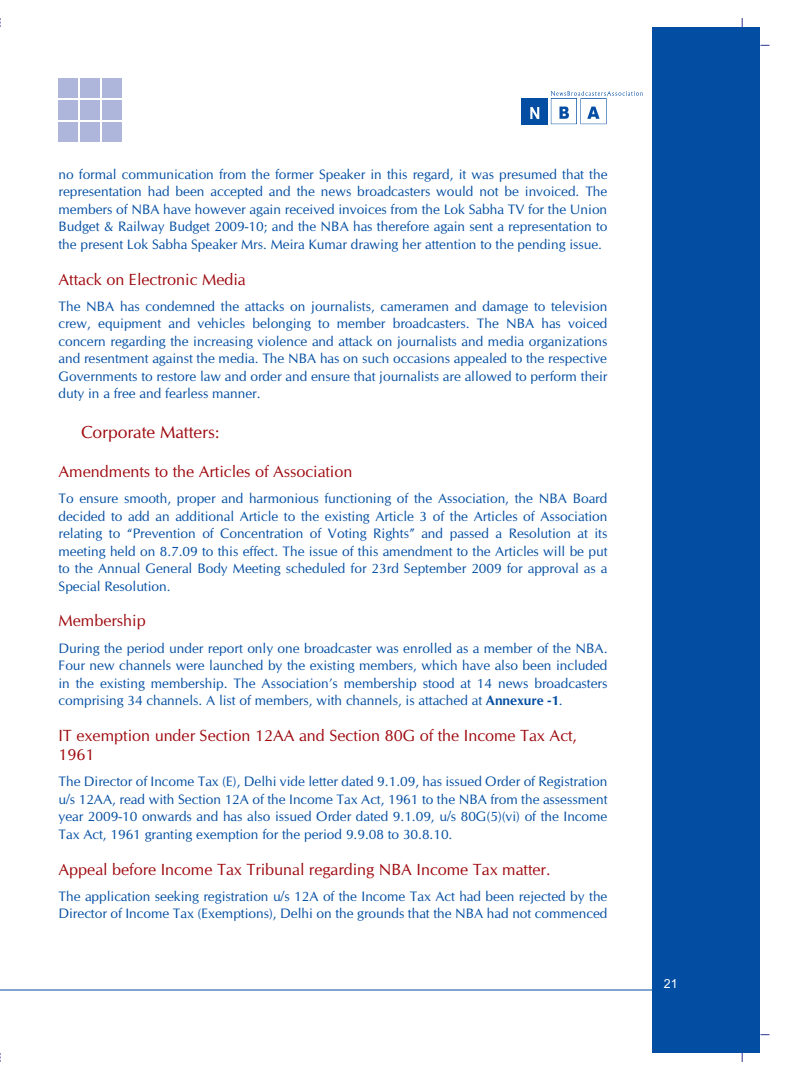
<style>
.page{position:relative;width:810px;height:1080px;background:#fff}
.page>*{position:absolute;margin:0;border:0;box-sizing:border-box;transform-origin:0 0}
.t1{font:17.5px "CG Omega";color:#9e0a0f}
.t2{font:16.25px/19.5px "CG Omega";color:#9e0a0f}
.t3{font:13.75px/17.5px "CG Omega";color:#034ea2;text-align:justify}
.t4{font:12.5px "Arial";color:#fff}
.s1{font-weight:700}
</style>
<div class="page">
<div style="left:652px;top:27px;width:109px;height:1026px;background:#034ea2"></div>
<div style="left:58px;top:79px;width:20px;height:19px;background:#aeb6dc"></div>
<div style="left:102px;top:79px;width:19px;height:19px;background:#aeb6dc"></div>
<div style="left:80px;top:79px;width:20px;height:19px;background:#aeb6dc"></div>
<div style="left:58px;top:123px;width:20px;height:19px;background:#aeb6dc"></div>
<div style="left:102px;top:123px;width:19px;height:19px;background:#aeb6dc"></div>
<div style="left:80px;top:123px;width:20px;height:19px;background:#aeb6dc"></div>
<div style="left:58px;top:101px;width:20px;height:19px;background:#aeb6dc"></div>
<div style="left:102px;top:101px;width:19px;height:19px;background:#aeb6dc"></div>
<div style="left:80px;top:101px;width:20px;height:19px;background:#aeb6dc"></div>
<div style="left:521px;top:98px;width:26px;height:26px;background:#034ea2"></div>
<svg style="left:530px;top:107px;width:9px;height:12px"></svg>
<svg style="left:551px;top:91px;width:92px;height:33px"></svg>
<hr style="left:0;top:990px;width:652px;height:1px;background:#034ea2">
<p class="t3" style="left:58px;top:166px;width:551px">no formal communication from the former Speaker in this regard, it was presumed that the representation had been accepted and the news broadcasters would not be invoiced. The members of NBA have however again received invoices from the Lok Sabha TV for the Union Budget &amp; Railway Budget 2009-10; and the NBA has therefore again sent a representation to the present Lok Sabha Speaker Mrs. Meira Kumar drawing her attention to the pending issue.</p>
<p class="t2" style="left:58px;top:271px;width:189px">Attack on Electronic Media</p>
<p class="t3" style="left:58px;top:298px;width:550px">The NBA has condemned the attacks on journalists, cameramen and damage to television crew, equipment and vehicles belonging to member broadcasters. The NBA has voiced concern regarding the increasing violence and attack on journalists and media organizations and resentment against the media. The NBA has on such occasions appealed to the respective Governments to restore law and order and ensure that journalists are allowed to perform their duty in a free and fearless manner.</p>
<p class="t1" style="left:81px;top:425px;width:140px">Corporate Matters:</p>
<p class="t2" style="left:58px;top:463px;width:295px">Amendments to the Articles of Association</p>
<p class="t3" style="left:58px;top:491px;width:551px">To ensure smooth, proper and harmonious functioning of the Association, the NBA Board decided to add an additional Article to the existing Article 3 of the Articles of Association relating to “Prevention of Concentration of Voting Rights” and passed a Resolution at its meeting held on 8.7.09 to this effect. The issue of this amendment to the Articles will be put to the Annual General Body Meeting scheduled for 23rd September 2009 for approval as a Special Resolution.</p>
<p class="t2" style="left:58px;top:612px;width:89px">Membership</p>
<p class="t3" style="left:58px;top:640px;width:551px">During the period under report only one broadcaster was enrolled as a member of the NBA.<br>Four new channels were launched by the existing members, which have also been included in the existing membership. The Association’s membership stood at 14 news broadcasters comprising 34 channels. A list of members, with channels, is attached at <span class="s1">Annexure -1</span>.</p>
<p class="t2" style="left:58px;top:727px;width:520px">IT exemption under Section 12AA and Section 80G of the Income Tax Act,<br>1961</p>
<p class="t3" style="left:58px;top:774px;width:550px">The Director of Income Tax (E), Delhi vide letter dated 9.1.09, has issued Order of Registration u/s 12AA, read with Section 12A of the Income Tax Act, 1961 to the NBA from the assessment year 2009-10 onwards and has also issued Order dated 9.1.09, u/s 80G(5)(vi) of the Income Tax Act, 1961 granting exemption for the period 9.9.08 to 30.8.10.</p>
<p class="t2" style="left:58px;top:861px;width:493px">Appeal before Income Tax Tribunal regarding NBA Income Tax matter.</p>
<p class="t3" style="left:58px;top:888px;width:550px">The application seeking registration u/s 12A of the Income Tax Act had been rejected by the<br>Director of Income Tax (Exemptions), Delhi on the grounds that the NBA had not commenced</p>
<p class="t4" style="left:664px;top:976px;width:15px">21</p>
</div>
